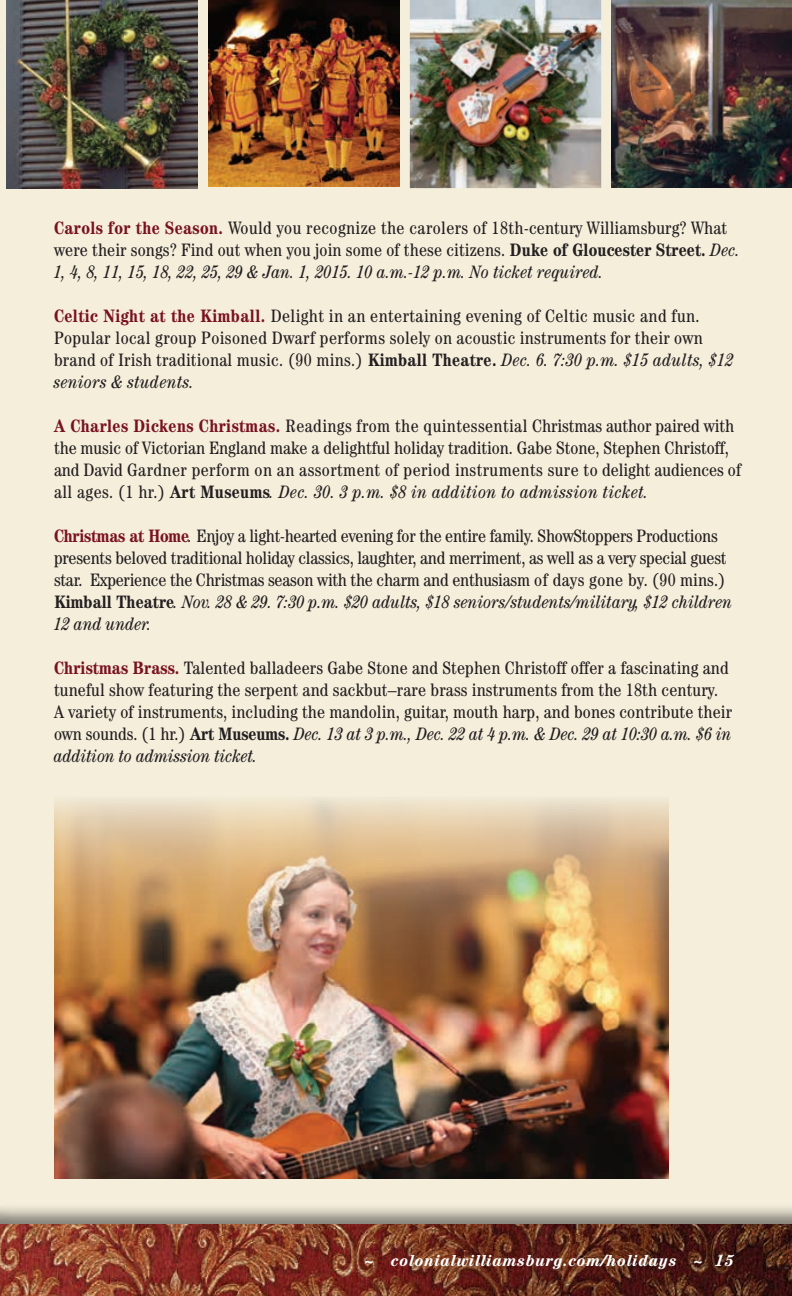
<style>
.page{position:relative;width:792px;height:1296px;background:#f4eedb}
.page>*{position:absolute;margin:0;border:0;box-sizing:border-box;transform-origin:0 0}
.t1{font:condensed 18px/22px "Century Std";letter-spacing:.01em;color:#231f20}
.t2{font:condensed 18px/22px "Century Std";letter-spacing:-.01em;color:#231f20}
.t3{font:italic 700 condensed 16px "Century Std";letter-spacing:.05em;color:#fff;scale:1.1 1}
.s1{font-weight:700;color:#79111f}
.s2{font-weight:700}
.s3{font-style:italic}
</style>
<div class="page">
<img style="left:410px;top:0;width:191px;height:188px">
<img style="left:6px;top:0;width:192px;height:188px">
<img style="left:208px;top:0;width:191px;height:187px">
<img style="left:611px;top:0;width:181px;height:188px">
<img style="left:54px;top:800px;width:614px;height:379px">
<div style="left:0;top:1202px;width:792px;height:94px;background:#231f20;opacity:.55"></div>
<img style="left:0;top:1224px;width:792px;height:72px">
<p class="t1" style="left:54px;top:217px;width:688px"><span class="s1">Carols for the Season.</span> Would you recognize the carolers of 18th-century Williamsburg? What were their songs? Find out when you join some of these citizens. <span class="s2">Duke of Gloucester Street.</span> <span class="s3">Dec.<br>1, 4, 8, 11, 15, 18, 22, 25, 29 &amp; Jan. 1, 2015. 10 a.m.-12 p.m. No ticket required.</span></p>
<p class="t1" style="left:54px;top:305px;width:681px"><span class="s1">Celtic Night at the Kimball.</span> Delight in an entertaining evening of Celtic music and fun.<br>Popular local group Poisoned Dwarf performs solely on acoustic instruments for their own brand of Irish traditional music. (90 mins.) <span class="s2">Kimball Theatre.</span> <span class="s3">Dec. 6. 7:30 p.m. $15 adults, $12 seniors &amp; students.</span></p>
<p class="t1" style="left:54px;top:415px;width:689px"><span class="s1">A Charles Dickens Christmas.</span> Readings from the quintessential Christmas author paired with the music of Victorian England make a delightful holiday tradition. Gabe Stone, Stephen Christoff, and David Gardner perform on an assortment of period instruments sure to delight audiences of all ages. (1 hr.) <span class="s2">Art Museums</span><span class="s3">. Dec. 30. 3 p.m. $8 in addition to admission ticket.</span></p>
<p class="t2" style="left:54px;top:525px;width:680px"><span class="s1">Christmas at Home</span><span class="s3">.</span> Enjoy a light-hearted evening for the entire family. ShowStoppers Productions presents beloved traditional holiday classics, laughter, and merriment, as well as a very special guest star. Experience the Christmas season with the charm and enthusiasm of days gone by. (90 mins.)<br><span class="s2">Kimball Theatre</span><span class="s3">. Nov. 28 &amp; 29. 7:30 p.m. $20 adults, $18 seniors/students/military, $12 children 12 and under.</span></p>
<p class="t1" style="left:54px;top:657px;width:680px"><span class="s1">Christmas Brass.</span> Talented balladeers Gabe Stone and Stephen Christoff offer a fascinating and tuneful show featuring the serpent and sackbut–rare brass instruments from the 18th century.<br>A variety of instruments, including the mandolin, guitar, mouth harp, and bones contribute their own sounds. (1 hr.) <span class="s2">Art Museums.</span> <span class="s3">Dec. 13 at 3 p.m., Dec. 22 at 4 p.m. &amp; Dec. 29 at 10:30 a.m. $6 in addition to admission ticket.</span></p>
<p class="t3" style="left:364px;top:1251px;width:338px">~ colonialwilliamsburg.com/holidays ~ 15</p>
</div>
